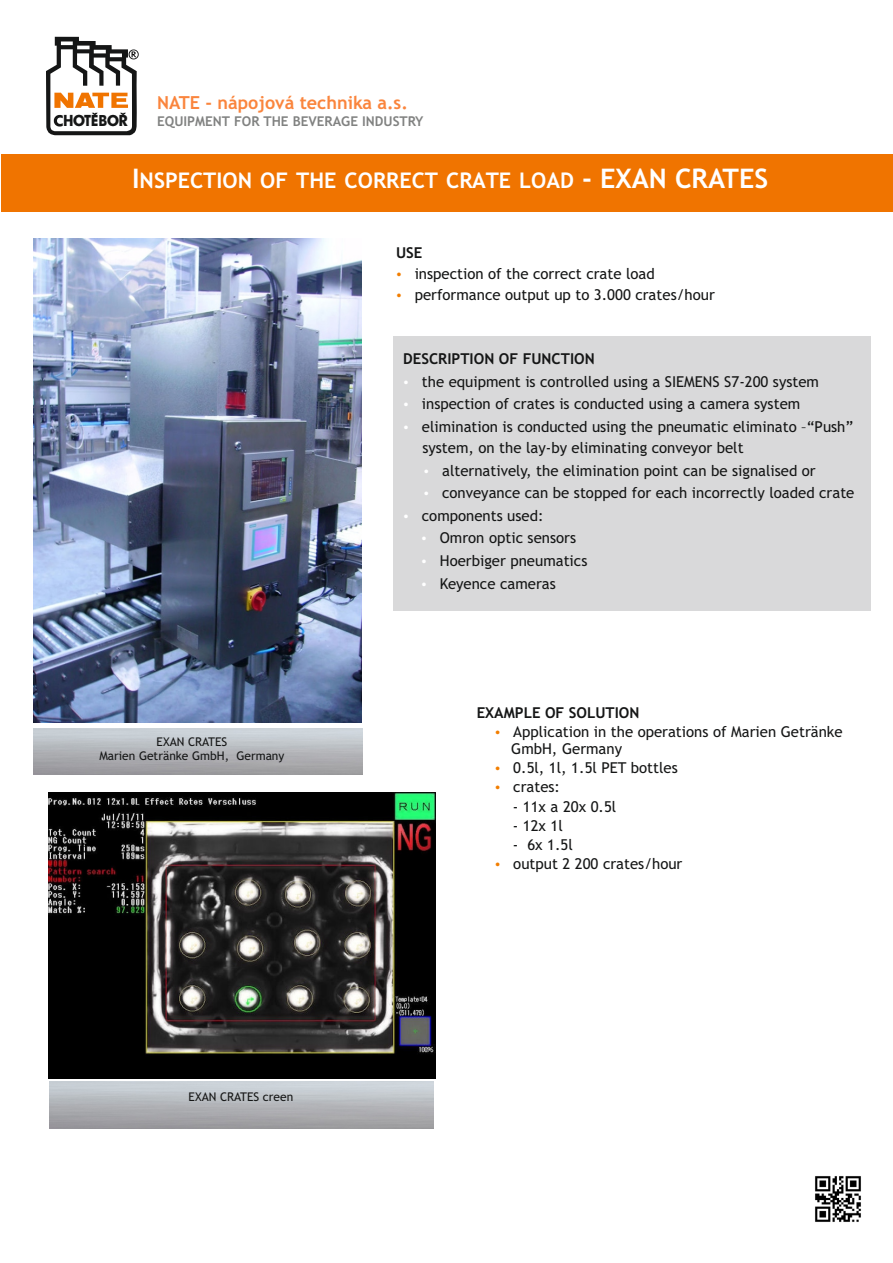
<style>
.page{position:relative;width:893px;height:1263px;background:#fff}
.page>*{position:absolute;margin:0;border:0;box-sizing:border-box;transform-origin:0 0}
.t1{font:700 21.6px "Trebuchet MS";color:#fff}
.t2{font:700 18px "Trebuchet MS";color:#fa853d}
.t3{font:700 15.45px "Futura BT";color:#151616;scale:.84 1}
.t4{font:15px/22.6px "Trebuchet MS";color:#151616}
.t5{font:700 15px "Trebuchet MS";color:#151616}
.t6{font:700 13.5px "Trebuchet MS";color:#818281}
.t7{font:12px/14px "Trebuchet MS";color:#151616;text-align:center}
.s1{font-size:15.3px}
.s2{font-size:27px}
</style>
<div class="page">
<img style="left:815px;top:1176px;width:46px;height:46px">
<div style="left:393px;top:337px;width:477px;height:274px;background:#d9d9da"></div>
<img style="left:49px;top:792px;width:386px;height:287px">
<img style="left:33px;top:239px;width:329px;height:484px">
<svg style="left:46px;top:37px;width:93px;height:98px"></svg>
<div style="left:1px;top:154px;width:892px;height:58px;background:#f07400"></div>
<p class="t2" style="left:157px;top:96px;width:252px">NATE - nápojová technika a.s.</p>
<p class="t3" style="left:63px;top:114px;width:79px">HOTE<span class="s1">BO</span>R</p>
<p class="t6" style="left:157px;top:116px;width:268px">EQUIPMENT FOR THE BEVERAGE INDUSTRY</p>
<h1 class="t1" style="left:132px;top:172px;width:638px"><span class="s2">I</span>NSPECTION OF THE CORRECT CRATE LOAD <span class="s2">- EXAN CRATES</span></h1>
<p class="t5" style="left:396px;top:247px;width:28px">USE</p>
<p class="t4" style="left:415px;top:264px;width:302px;line-height:20.9px">inspection of the correct crate load performance output up to 3.000 crates/hour</p>
<p class="t7" style="left:99px;top:736px;width:187px">EXAN CRATES<br>Marien Getränke GmbH, Germany</p>
<p class="t7" style="left:189px;top:1091px;width:106px">EXAN CRATES creen</p>
<p class="t5" style="left:403px;top:353px;width:193px">DESCRIPTION OF FUNCTION</p>
<p class="t4" style="left:422px;top:371px;width:433px">the equipment is controlled using a SIEMENS S7-200 system inspection of crates is conducted using a camera system elimination is conducted using the pneumatic eliminato –“Push”</p>
<p class="t4" style="left:422px;top:438px;width:323px">system, on the lay-by eliminating conveyor belt</p>
<p class="t4" style="left:442px;top:460px;width:375px">alternatively, the elimination point can be signalised or</p>
<p class="t4" style="left:442px;top:483px;width:414px">conveyance can be stopped for each incorrectly loaded crate</p>
<p class="t4" style="left:422px;top:505px;width:123px">components used:</p>
<p class="t4" style="left:440px;top:528px;width:138px">Omron optic sensors</p>
<p class="t4" style="left:440px;top:551px;width:149px">Hoerbiger pneumatics</p>
<p class="t4" style="left:440px;top:573px;width:117px">Keyence cameras</p>
<p class="t5" style="left:477px;top:706px;width:164px">EXAMPLE OF SOLUTION</p>
<p class="t4" style="left:511px;top:724px;width:333px;line-height:17.4px">Application in the operations of Marien Getränke<br>GmbH, Germany</p>
<p class="t4" style="left:513px;top:760px;width:166px;line-height:19.2px">0.5l, 1l, 1.5l PET bottles crates:</p>
<p class="t4" style="left:513px;top:796px;width:105px">- 11x a 20x 0.5l</p>
<p class="t4" style="left:513px;top:815px;width:52px">- 12x 1l</p>
<p class="t4" style="left:513px;top:836px;width:171px;line-height:19.2px">- 6x 1.5l<br>output 2 200 crates/hour</p>
</div>
